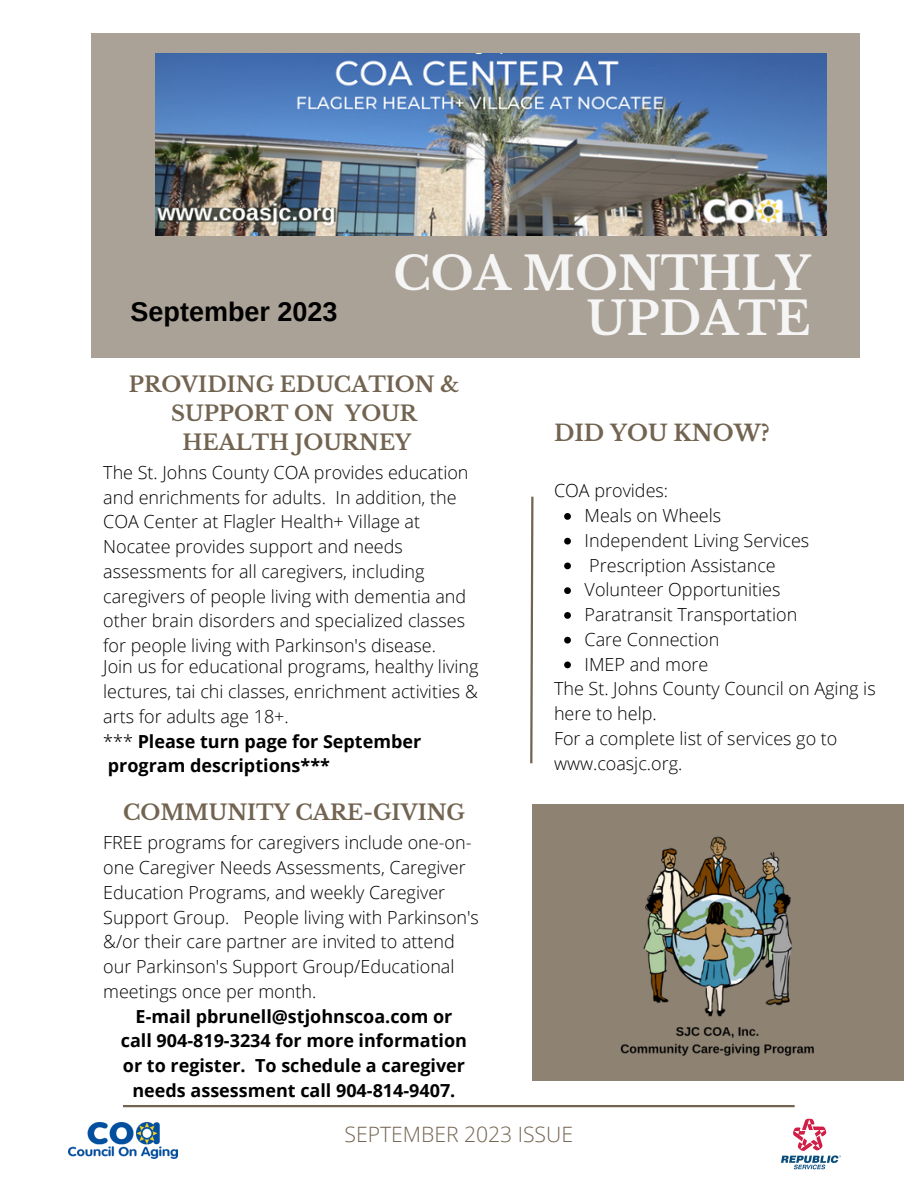
<style>
.page{position:relative;width:918px;height:1188px;background:#fff}
.page>*{position:absolute;margin:0;border:0;box-sizing:border-box;transform-origin:0 0}
.t1{font:700 45.6px "Libre Baskerville";color:#f5f5f5}
.t2{font:700 27px "Arimo";color:#000}
.t3{font:700 22.2px "Libre Baskerville";color:#726451}
.t4{font:700 21.15px/29.2px "Libre Baskerville";color:#726451;text-align:center}
.t5{font:300 21.15px "Open Sans";color:#726451}
.t6{font:300 18px/24.8px "Open Sans";color:#000}
.t7{font:700 18px/24.8px "Open Sans";color:#000;text-align:center}
.s1{font-weight:300}
</style>
<div class="page">
<svg style="left:530px;top:496px;width:4px;height:268px"></svg>
<div style="left:532px;top:804px;width:371px;height:276px;background:#8e8373"></div>
<div style="left:92px;top:33px;width:768px;height:325px;background:#aaa296"></div>
<hr style="left:123px;top:1105px;width:672px;height:2px;background:#726451">
<img style="left:156px;top:54px;width:670px;height:181px">
<img style="left:781px;top:1118px;width:61px;height:52px">
<img style="left:69px;top:1123px;width:109px;height:36px">
<img style="left:620px;top:836px;width:194px;height:220px">
<svg style="left:564px;top:513px;width:7px;height:7px"></svg>
<svg style="left:564px;top:538px;width:7px;height:7px"></svg>
<svg style="left:564px;top:563px;width:7px;height:6px"></svg>
<svg style="left:564px;top:587px;width:7px;height:7px"></svg>
<svg style="left:564px;top:612px;width:7px;height:7px"></svg>
<svg style="left:564px;top:637px;width:7px;height:7px"></svg>
<svg style="left:564px;top:662px;width:7px;height:6px"></svg>
<p class="t2" style="left:131px;top:297px;width:208px">September 2023</p>
<p class="t1" style="left:393px;top:246px;width:419px">COA MONTHLY</p>
<p class="t1" style="left:587px;top:291px;width:225px">UPDATE</p>
<p class="t4" style="left:129px;top:370px;width:332px">PROVIDING EDUCATION &amp;<br>SUPPORT ON YOUR</p>
<p class="t4" style="left:183px;top:428px;width:230px">HEALTH JOURNEY</p>
<p class="t6" style="left:103px;top:460px;width:367px">The St. Johns County COA provides education and enrichments for adults. In addition, the COA Center at Flagler Health+ Village at Nocatee provides support and needs assessments for all caregivers, including caregivers of people living with dementia and other brain disorders and specialized classes for people living with Parkinson's disease.</p>
<p class="t6" style="left:103px;top:654px;width:377px;text-align:justify">Join us for educational programs, healthy living lectures, tai chi classes, enrichment activities &amp; arts for adults age 18+.</p>
<p class="t7" style="left:103px;top:728px;width:319px"><span class="s1">***</span> Please turn page for September</p>
<p class="t7" style="left:108px;top:753px;width:224px">program descriptions***</p>
<p class="t4" style="left:123px;top:798px;width:344px">COMMUNITY CARE-GIVING</p>
<p class="t6" style="left:103px;top:830px;width:377px">FREE programs for caregivers include one-on&shy;one Caregiver Needs Assessments, Caregiver Education Programs, and weekly Caregiver Support Group. People living with Parkinson's &amp;/or their care partner are invited to attend our Parkinson's Support Group/Educational meetings once per month.</p>
<p class="t7" style="left:136px;top:1003px;width:318px">E-mail pbrunell@stjohnscoa.com or</p>
<p class="t7" style="left:121px;top:1028px;width:348px">call 904-819-3234 for more information</p>
<p class="t7" style="left:123px;top:1053px;width:344px">or to register. To schedule a caregiver needs assessment call 904-814-9407.</p>
<p class="t3" style="left:554px;top:419px;width:217px">DID YOU KNOW?</p>
<p class="t6" style="left:554px;top:478px;width:116px">COA provides:</p>
<p class="t6" style="left:585px;top:503px;width:138px">Meals on Wheels</p>
<p class="t6" style="left:585px;top:527px;width:226px">Independent Living Services</p>
<p class="t6" style="left:589px;top:552px;width:188px">Prescription Assistance</p>
<p class="t6" style="left:585px;top:577px;width:197px">Volunteer Opportunities</p>
<p class="t6" style="left:585px;top:602px;width:214px">Paratransit Transportation</p>
<p class="t6" style="left:585px;top:626px;width:136px">Care Connection</p>
<p class="t6" style="left:585px;top:651px;width:125px">IMEP and more</p>
<p class="t6" style="left:554px;top:676px;width:323px">The St. Johns County Council on Aging is here to help.</p>
<p class="t6" style="left:554px;top:725px;width:285px">For a complete list of services go to www.coasjc.org.</p>
<p class="t5" style="left:345px;top:1119px;width:230px">SEPTEMBER 2023 ISSUE</p>
</div>
